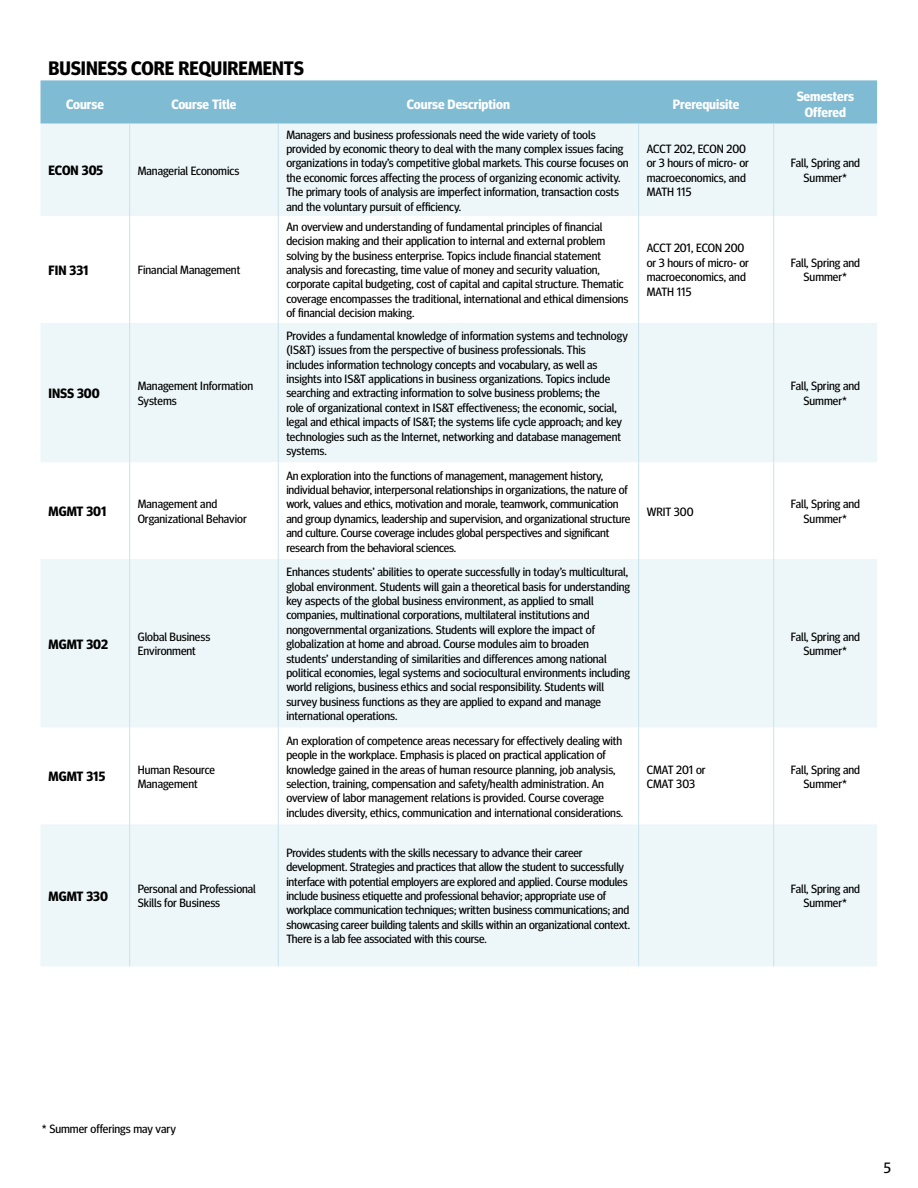
<style>
.page{position:relative;width:918px;height:1188px;background:#fff}
.page>*{position:absolute;margin:0;border:0;box-sizing:border-box;transform-origin:0 0}
.t1{font:700 19.5px "Meta Headline";color:#000}
.t2{font:15px "Meta Headline";color:#000}
.t3{font:700 13.5px/16.2px "Meta Headline";color:#fff;text-align:center}
.t4{font:700 13.5px "Meta Headline";color:#000}
.t5{font:12px/14.4px "Meta Headline";color:#000}
</style>
<div class="page">
<div style="left:40px;top:80px;width:837px;height:44px;background:#80bbd4"></div>
<div style="left:41px;top:124px;width:836px;height:842px;background:#edf6f9"></div>
<svg style="left:41px;top:216px;width:836px;height:608px;fill:#edf6f9"></svg>
<hr style="left:129px;top:559px;width:1px;height:169px;background:#c9e3ed">
<hr style="left:278px;top:559px;width:1px;height:169px;background:#c9e3ed">
<hr style="left:638px;top:559px;width:1px;height:169px;background:#c9e3ed">
<hr style="left:773px;top:559px;width:1px;height:169px;background:#c9e3ed">
<hr style="left:129px;top:728px;width:1px;height:96px;background:#c9e3ed">
<hr style="left:278px;top:728px;width:1px;height:96px;background:#c9e3ed">
<hr style="left:638px;top:728px;width:1px;height:96px;background:#c9e3ed">
<hr style="left:773px;top:728px;width:1px;height:96px;background:#c9e3ed">
<hr style="left:129px;top:824px;width:1px;height:142px;background:#c9e3ed">
<hr style="left:278px;top:824px;width:1px;height:142px;background:#c9e3ed">
<hr style="left:638px;top:824px;width:1px;height:142px;background:#c9e3ed">
<hr style="left:773px;top:824px;width:1px;height:142px;background:#c9e3ed">
<hr style="left:129px;top:124px;width:1px;height:92px;background:#c9e3ed">
<hr style="left:278px;top:124px;width:1px;height:92px;background:#c9e3ed">
<hr style="left:638px;top:124px;width:1px;height:92px;background:#c9e3ed">
<hr style="left:773px;top:124px;width:1px;height:92px;background:#c9e3ed">
<hr style="left:129px;top:216px;width:1px;height:107px;background:#c9e3ed">
<hr style="left:278px;top:216px;width:1px;height:107px;background:#c9e3ed">
<hr style="left:638px;top:216px;width:1px;height:107px;background:#c9e3ed">
<hr style="left:773px;top:216px;width:1px;height:107px;background:#c9e3ed">
<hr style="left:129px;top:323px;width:1px;height:139px;background:#c9e3ed">
<hr style="left:278px;top:323px;width:1px;height:139px;background:#c9e3ed">
<hr style="left:638px;top:323px;width:1px;height:139px;background:#c9e3ed">
<hr style="left:773px;top:323px;width:1px;height:139px;background:#c9e3ed">
<hr style="left:129px;top:462px;width:1px;height:97px;background:#c9e3ed">
<hr style="left:278px;top:462px;width:1px;height:97px;background:#c9e3ed">
<hr style="left:638px;top:462px;width:1px;height:97px;background:#c9e3ed">
<hr style="left:773px;top:462px;width:1px;height:97px;background:#c9e3ed">
<h1 class="t1" style="left:49px;top:57px;width:257px">BUSINESS CORE REQUIREMENTS</h1>
<p class="t3" style="left:66px;top:96px;width:39px">Course</p>
<p class="t3" style="left:171px;top:96px;width:67px">Course Title</p>
<p class="t3" style="left:407px;top:96px;width:104px">Course Description</p>
<p class="t3" style="left:673px;top:96px;width:68px">Prerequisite</p>
<p class="t3" style="left:797px;top:88px;width:59px">Semesters<br>Offered</p>
<p class="t4" style="left:49px;top:162px;width:56px">ECON 305</p>
<p class="t5" style="left:138px;top:163px;width:103px">Managerial Economics</p>
<p class="t5" style="left:286px;top:127px;width:344px">Managers and business professionals need the wide variety of tools provided by economic theory to deal with the many complex issues facing organizations in today’s competitive global markets. This course focuses on the economic forces affecting the process of organizing economic activity.<br>The primary tools of analysis are imperfect information, transaction costs and the voluntary pursuit of efficiency.</p>
<p class="t5" style="left:647px;top:141px;width:104px">ACCT 202, ECON 200 or 3 hours of micro- or macroeconomics, and<br>MATH 115</p>
<p class="t5" style="left:791px;top:156px;width:71px;text-align:center">Fall, Spring and<br>Summer*</p>
<p class="t4" style="left:49px;top:262px;width:42px">FIN 331</p>
<p class="t5" style="left:138px;top:262px;width:104px">Financial Management</p>
<p class="t5" style="left:286px;top:219px;width:344px">An overview and understanding of fundamental principles of financial decision making and their application to internal and external problem solving by the business enterprise. Topics include financial statement analysis and forecasting, time value of money and security valuation, corporate capital budgeting, cost of capital and capital structure. Thematic coverage encompasses the traditional, international and ethical dimensions of financial decision making.</p>
<p class="t5" style="left:647px;top:241px;width:104px">ACCT 201, ECON 200 or 3 hours of micro- or macroeconomics, and<br>MATH 115</p>
<p class="t5" style="left:791px;top:255px;width:71px;text-align:center">Fall, Spring and<br>Summer*</p>
<p class="t4" style="left:49px;top:385px;width:53px">INSS 300</p>
<p class="t5" style="left:138px;top:379px;width:117px">Management Information<br>Systems</p>
<p class="t5" style="left:286px;top:328px;width:343px">Provides a fundamental knowledge of information systems and technology (IS&amp;T) issues from the perspective of business professionals. This<br>includes information technology concepts and vocabulary, as well as insights into IS&amp;T applications in business organizations. Topics include searching and extracting information to solve business problems; the<br>role of organizational context in IS&amp;T effectiveness; the economic, social, legal and ethical impacts of IS&amp;T; the systems life cycle approach; and key technologies such as the Internet, networking and database management systems.</p>
<p class="t5" style="left:791px;top:379px;width:71px;text-align:center">Fall, Spring and<br>Summer*</p>
<p class="t4" style="left:49px;top:503px;width:59px">MGMT 301</p>
<p class="t5" style="left:138px;top:497px;width:110px">Management and<br>Organizational Behavior</p>
<p class="t5" style="left:286px;top:468px;width:346px">An exploration into the functions of management, management history, individual behavior, interpersonal relationships in organizations, the nature of work, values and ethics, motivation and morale, teamwork, communication and group dynamics, leadership and supervision, and organizational structure and culture. Course coverage includes global perspectives and significant research from the behavioral sciences.</p>
<p class="t5" style="left:647px;top:504px;width:48px">WRIT 300</p>
<p class="t5" style="left:791px;top:497px;width:71px;text-align:center">Fall, Spring and<br>Summer*</p>
<p class="t4" style="left:49px;top:636px;width:61px">MGMT 302</p>
<p class="t5" style="left:138px;top:629px;width:74px">Global Business<br>Environment</p>
<p class="t5" style="left:286px;top:565px;width:345px">Enhances students’ abilities to operate successfully in today’s multicultural, global environment. Students will gain a theoretical basis for understanding key aspects of the global business environment, as applied to small companies, multinational corporations, multilateral institutions and nongovernmental organizations. Students will explore the impact of globalization at home and abroad. Course modules aim to broaden students’ understanding of similarities and differences among national political economies, legal systems and sociocultural environments including world religions, business ethics and social responsibility. Students will survey business functions as they are applied to expand and manage international operations.</p>
<p class="t5" style="left:791px;top:629px;width:71px;text-align:center">Fall, Spring and<br>Summer*</p>
<p class="t4" style="left:49px;top:769px;width:58px">MGMT 315</p>
<p class="t5" style="left:138px;top:762px;width:79px">Human Resource<br>Management</p>
<p class="t5" style="left:286px;top:733px;width:339px">An exploration of competence areas necessary for effectively dealing with people in the workplace. Emphasis is placed on practical application of knowledge gained in the areas of human resource planning, job analysis, selection, training, compensation and safety/health administration. An overview of labor management relations is provided. Course coverage includes diversity, ethics, communication and international considerations.</p>
<p class="t5" style="left:647px;top:762px;width:60px">CMAT 201 or<br>CMAT 303</p>
<p class="t5" style="left:791px;top:762px;width:71px;text-align:center">Fall, Spring and<br>Summer*</p>
<p class="t4" style="left:49px;top:888px;width:61px">MGMT 330</p>
<p class="t5" style="left:138px;top:881px;width:120px">Personal and Professional<br>Skills for Business</p>
<p class="t5" style="left:286px;top:845px;width:345px">Provides students with the skills necessary to advance their career development. Strategies and practices that allow the student to successfully interface with potential employers are explored and applied. Course modules include business etiquette and professional behavior; appropriate use of workplace communication techniques; written business communications; and showcasing career building talents and skills within an organizational context.<br>There is a lab fee associated with this course.</p>
<p class="t5" style="left:791px;top:881px;width:71px;text-align:center">Fall, Spring and<br>Summer*</p>
<p class="t5" style="left:42px;top:1121px;width:135px">* Summer offerings may vary</p>
<p class="t2" style="left:884px;top:1159px;width:9px">5</p>
</div>
